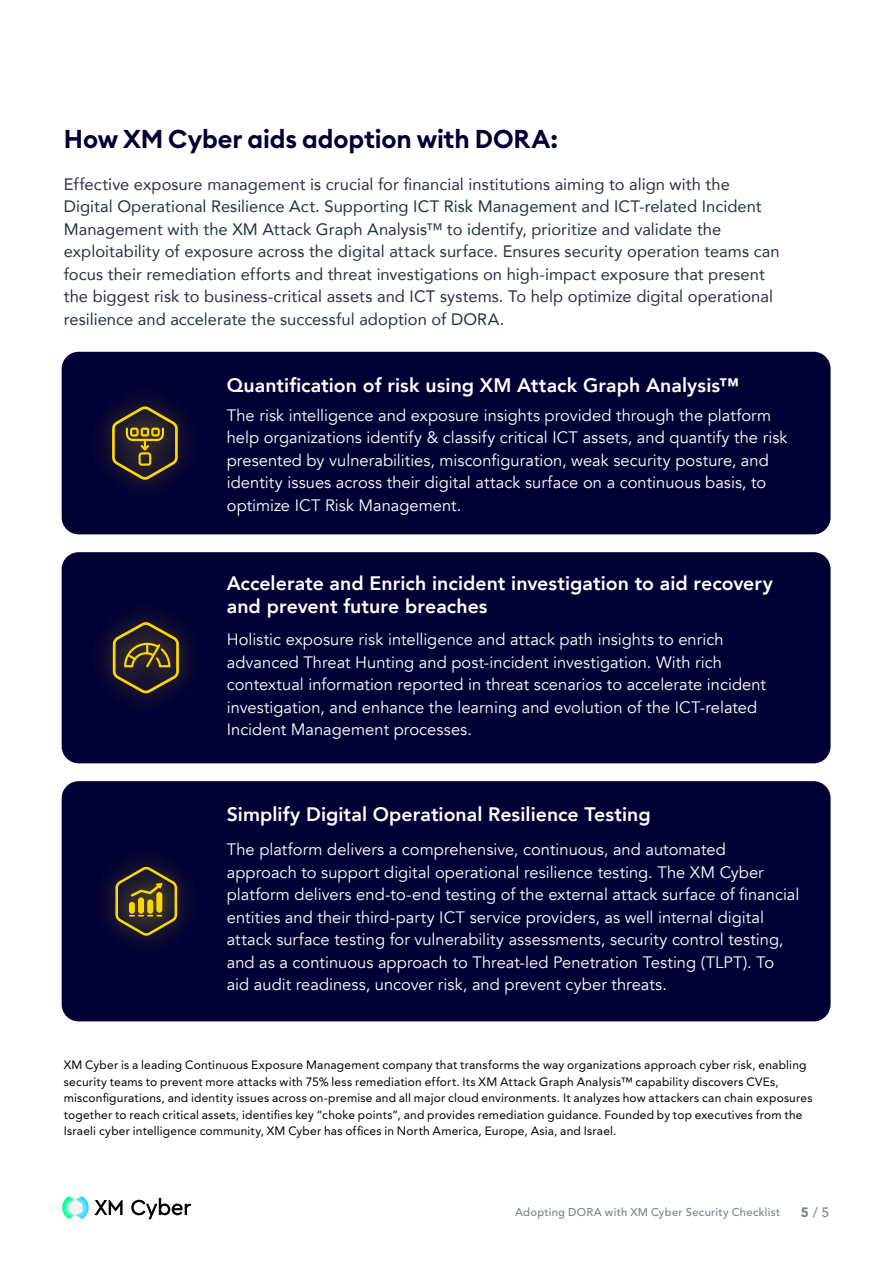
<style>
.page{position:relative;width:893px;height:1263px;background:#fff}
.page>*{position:absolute;margin:0;border:0;box-sizing:border-box;transform-origin:0 0}
.t1{font:600 25.5px "Euclid Circular B";letter-spacing:-.005em;color:#000035}
.t2{font:800 19.5px/22.5px "Avenir";letter-spacing:.005em;color:#fff}
.t3{font:16.5px/22.5px "Avenir";color:#fff}
.t4{font:16.5px/22.5px "Avenir";letter-spacing:.005em;color:#253246}
.t5{font:500 13.5px "Avenir LT Pro";color:#7c8490}
.t6{font:12px/16.5px "Avenir LT Pro";letter-spacing:.015em;color:#000}
.t7{font:500 11.25px "Avenir LT Pro";letter-spacing:.025em;color:#7c8490}
.s1{font-weight:900}
</style>
<div class="page">
<svg style="left:95px;top:1200px;width:28px;height:15px"></svg>
<svg style="left:131px;top:1198px;width:60px;height:21px"></svg>
<svg style="left:62px;top:1196px;width:27px;height:23px"></svg>
<div style="left:62px;top:352px;width:769px;height:182px;background:#000035;border-radius:17px"></div>
<div style="left:62px;top:552px;width:769px;height:211px;background:#000035;border-radius:17px"></div>
<div style="left:62px;top:781px;width:769px;height:240px;background:#000035;border-radius:17px"></div>
<svg style="left:114px;top:866px;width:64px;height:71px;background:#4b4024"></svg>
<div style="left:147px;top:899px;width:6px;height:15px;background:#ffd600;border-radius:3px"></div>
<div style="left:129px;top:902px;width:6px;height:12px;background:#ffd600;border-radius:3px"></div>
<svg style="left:111px;top:405px;width:68px;height:76px;background:#473c25"></svg>
<div style="left:89px;top:599px;width:113px;height:117px;background:#ffe300;opacity:.75"></div>
<svg style="left:111px;top:621px;width:69px;height:73px;background:#443a26"></svg>
<h1 class="t1" style="left:64px;top:123px;width:496px">How XM Cyber aids adoption with DORA:</h1>
<p class="t4" style="left:64px;top:172px;width:717px">Effective exposure management is crucial for financial institutions aiming to align with the Digital Operational Resilience Act. Supporting ICT Risk Management and ICT-related Incident Management with the XM Attack Graph Analysis™ to identify, prioritize and validate the exploitability of exposure across the digital attack surface. Ensures security operation teams can focus their remediation efforts and threat investigations on high-impact exposure that present the biggest risk to business-critical assets and ICT systems. To help optimize digital operational resilience and accelerate the successful adoption of DORA.</p>
<p class="t2" style="left:227px;top:374px;width:513px">Quantification of risk using XM Attack Graph Analysis™</p>
<p class="t3" style="left:227px;top:404px;width:562px">The risk intelligence and exposure insights provided through the platform help organizations identify &amp; classify critical ICT assets, and quantify the risk presented by vulnerabilities, misconfiguration, weak security posture, and identity issues across their digital attack surface on a continuous basis, to optimize ICT Risk Management.</p>
<p class="t2" style="left:227px;top:572px;width:548px">Accelerate and Enrich incident investigation to aid recovery and prevent future breaches</p>
<p class="t3" style="left:227px;top:628px;width:541px">Holistic exposure risk intelligence and attack path insights to enrich advanced Threat Hunting and post-incident investigation. With rich contextual information reported in threat scenarios to accelerate incident investigation, and enhance the learning and evolution of the ICT-related Incident Management processes.</p>
<p class="t2" style="left:227px;top:803px;width:425px">Simplify Digital Operational Resilience Testing</p>
<p class="t3" style="left:227px;top:838px;width:574px">The platform delivers a comprehensive, continuous, and automated approach to support digital operational resilience testing. The XM Cyber platform delivers end-to-end testing of the external attack surface of financial entities and their third-party ICT service providers, as well internal digital attack surface testing for vulnerability assessments, security control testing, and as a continuous approach to Threat-led Penetration Testing (TLPT). To aid audit readiness, uncover risk, and prevent cyber threats.</p>
<p class="t6" style="left:64px;top:1057px;width:750px">XM Cyber is a leading Continuous Exposure Management company that transforms the way organizations approach cyber risk, enabling security teams to prevent more attacks with 75% less remediation effort. Its XM Attack Graph Analysis™ capability discovers CVEs, misconfigurations, and identity issues across on-premise and all major cloud environments. It analyzes how attackers can chain exposures together to reach critical assets, identifies key “choke points”, and provides remediation guidance. Founded by top executives from the Israeli cyber intelligence community, XM Cyber has offices in North America, Europe, Asia, and Israel.</p>
<p class="t7" style="left:515px;top:1206px;width:267px">Adopting DORA with XM Cyber Security Checklist</p>
<p class="t5" style="left:801px;top:1204px;width:30px"><span class="s1">5</span> / 5</p>
</div>
